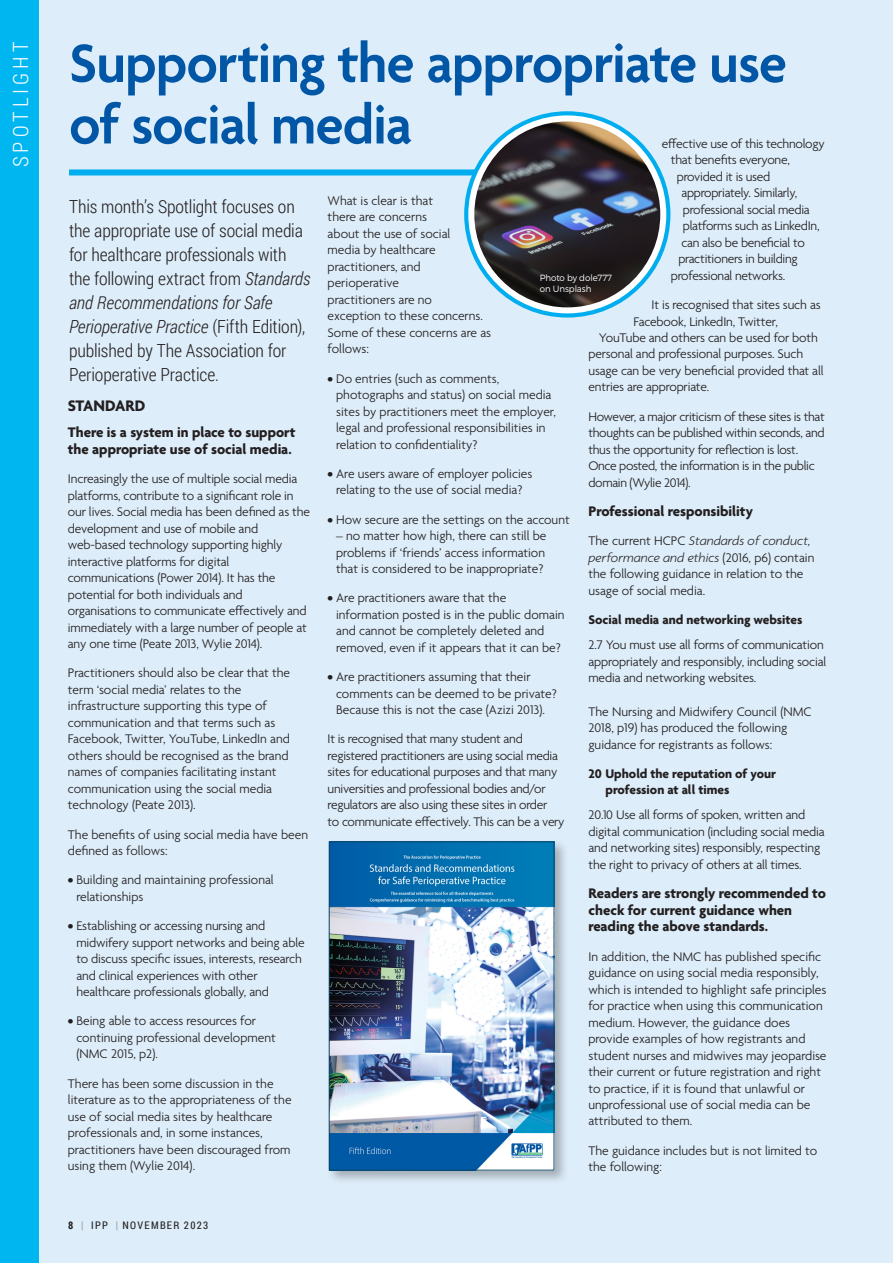
<style>
.page{position:relative;width:893px;height:1263px;background:#fff}
.page>*{position:absolute;margin:0;border:0;box-sizing:border-box;transform-origin:0 0}
.t1{font:600 58.5px/61.5px "Agenda";letter-spacing:-.015em;color:#0157a5}
.t2{font:300 21px "Roboto Condensed";letter-spacing:.195em;color:#fff}
.t3{font:300 18px/24px "Roboto Condensed";letter-spacing:-.005em;color:#231f20}
.t4{font:700 16.5px "Agenda";color:#231f20}
.t5{font:700 15px/16.5px "Agenda";color:#231f20}
.t6{font:300 13.5px/16.5px "Agenda";letter-spacing:-.01em;color:#231f20}
.t7{font:700 13.5px/16.5px "Agenda";color:#231f20}
.t8{font:10.5px "Roboto Condensed";letter-spacing:.12em;color:#231f20}
.t9{font:300 9px/10.5px "Montserrat";letter-spacing:-.01em;color:#fff;scale:.96 1}
.s1{font-style:italic}
.s2{font-weight:700}
.s3{color:#939598}
</style>
<div class="page">
<div style="left:17px;top:0;width:876px;height:1263px;background:#ddedf9"></div>
<div style="left:69px;top:169px;width:573px;height:6px;background:#00aeef"></div>
<div style="left:0;top:0;width:38px;height:1263px;background:#00b6f0"></div>
<div style="left:326px;top:838px;width:242px;height:346px;background:#231f20;opacity:.32"></div>
<img style="left:331px;top:843px;width:221px;height:325px">
<div style="left:329px;top:841px;width:225px;height:329px;border:1px solid #084566"></div>
<div style="left:464px;top:111px;width:206px;height:207px;border:16px solid #00aeef;border-radius:50%"></div>
<img style="left:471px;top:118px;width:192px;height:192px;border-radius:96px">
<div style="left:468px;top:115px;width:198px;height:198px;border:6px solid #fff;border-radius:50%"></div>
<h2 class="t2" style="left:6px;top:167px;width:127px;rotate:-90deg">SPOTLIGHT</h2>
<h1 class="t1" style="left:69px;top:36px;width:719px">Supporting the appropriate use of social media</h1>
<p class="t6" style="left:662px;top:136px;width:164px">effective use of this technology</p>
<p class="t6" style="left:671px;top:152px;width:120px">that benefits everyone,</p>
<p class="t6" style="left:677px;top:169px;width:95px">provided it is used</p>
<p class="t6" style="left:681px;top:185px;width:117px">appropriately. Similarly,</p>
<p class="t6" style="left:683px;top:202px;width:128px">professional social media</p>
<p class="t6" style="left:683px;top:218px;width:138px">platforms such as LinkedIn,</p>
<p class="t6" style="left:681px;top:235px;width:125px">can also be beneficial to</p>
<p class="t6" style="left:678px;top:251px;width:121px">practitioners in building</p>
<p class="t6" style="left:671px;top:268px;width:116px">professional networks.</p>
<p class="t6" style="left:651px;top:297px;width:171px">It is recognised that sites such as</p>
<p class="t6" style="left:633px;top:314px;width:146px">Facebook, LinkedIn, Twitter,</p>
<p class="t6" style="left:599px;top:330px;width:220px">YouTube and others can be used for both</p>
<p class="t6" style="left:588px;top:347px;width:216px">personal and professional purposes. Such</p>
<p class="t6" style="left:588px;top:363px;width:237px">usage can be very beneficial provided that all</p>
<p class="t6" style="left:588px;top:380px;width:122px">entries are appropriate.</p>
<p class="t6" style="left:588px;top:409px;width:238px">However, a major criticism of these sites is that thoughts can be published within seconds, and thus the opportunity for reflection is lost.<br>Once posted, the information is in the public domain (Wylie 2014).</p>
<p class="t5" style="left:588px;top:504px;width:166px">Professional responsibility</p>
<p class="t6" style="left:588px;top:534px;width:227px">The current HCPC <span class="s1">Standards of conduct, performance and ethics</span> (2016, p6) contain the following guidance in relation to the usage of social media.</p>
<p class="t7" style="left:588px;top:612px;width:216px">Social media and networking websites</p>
<p class="t6" style="left:588px;top:637px;width:239px">2.7 You must use all forms of communication appropriately and responsibly, including social media and networking websites.</p>
<p class="t6" style="left:588px;top:704px;width:225px">The Nursing and Midwifery Council (NMC<br>2018, p19) has produced the following guidance for registrants as follows:</p>
<p class="t7" style="left:605px;top:766px;width:172px;text-indent:-17px">20 Uphold the reputation of your profession at all times</p>
<p class="t6" style="left:588px;top:808px;width:238px">20.10 Use all forms of spoken, written and digital communication (including social media and networking sites) responsibly, respecting the right to privacy of others at all times.</p>
<p class="t5" style="left:588px;top:886px;width:239px">Readers are strongly recommended to check for current guidance when reading the above standards.</p>
<p class="t6" style="left:588px;top:949px;width:240px">In addition, the NMC has published specific guidance on using social media responsibly, which is intended to highlight safe principles for practice when using this communication medium. However, the guidance does provide examples of how registrants and student nurses and midwives may jeopardise their current or future registration and right to practice, if it is found that unlawful or unprofessional use of social media can be attributed to them.</p>
<p class="t6" style="left:588px;top:1143px;width:230px">The guidance includes but is not limited to the following:</p>
<p class="t6" style="left:328px;top:193px;width:165px">What is clear is that<br>there are concerns<br>about the use of social<br>media by healthcare practitioners, and perioperative<br>practitioners are no<br>exception to these concerns.<br>Some of these concerns are as follows:</p>
<p class="t6" style="left:336px;top:371px;width:221px;text-indent:-9px"><span class="s2">•</span> Do entries (such as comments, photographs and status) on social media sites by practitioners meet the employer, legal and professional responsibilities in relation to confidentiality?</p>
<p class="t6" style="left:328px;top:466px;width:206px;text-align:center"><span class="s2">•</span> Are users aware of employer policies relating to the use of social media?</p>
<p class="t6" style="left:328px;top:512px;width:244px"><span class="s2">•</span> How secure are the settings on the account</p>
<p class="t6" style="left:336px;top:528px;width:212px;text-align:justify">– no matter how high, there can still be problems if ‘friends’ access information that is considered to be inappropriate?</p>
<p class="t6" style="left:336px;top:591px;width:230px;text-indent:-9px"><span class="s2">•</span> Are practitioners aware that the information posted is in the public domain and cannot be completely deleted and removed, even if it appears that it can be?</p>
<p class="t6" style="left:336px;top:669px;width:222px;text-indent:-9px"><span class="s2">•</span> Are practitioners assuming that their comments can be deemed to be private?<br>Because this is not the case (Azizi 2013).</p>
<p class="t6" style="left:328px;top:732px;width:238px">It is recognised that many student and registered practitioners are using social media sites for educational purposes and that many universities and professional bodies and/or regulators are also using these sites in order<br>to communicate effectively. This can be a very</p>
<p class="t3" style="left:69px;top:194px;width:243px">This month’s Spotlight focuses on the appropriate use of social media for healthcare professionals with the following extract from <span class="s1">Standards and Recommendations for Safe Perioperative Practice</span> (Fifth Edition), published by The Association for Perioperative Practice.</p>
<p class="t9" style="left:540px;top:273px;width:76px">Photo by dole777 on Unsplash</p>
<p class="t4" style="left:68px;top:397px;width:78px">Standard</p>
<p class="t5" style="left:68px;top:425px;width:229px">There is a system in place to support the appropriate use of social media.</p>
<p class="t6" style="left:68px;top:471px;width:244px">Increasingly the use of multiple social media platforms, contribute to a significant role in our lives. Social media has been defined as the development and use of mobile and web-based technology supporting highly interactive platforms for digital communications (Power 2014). It has the potential for both individuals and organisations to communicate effectively and immediately with a large number of people at any one time (Peate 2013, Wylie 2014).</p>
<p class="t6" style="left:68px;top:665px;width:224px">Practitioners should also be clear that the term ‘social media’ relates to the infrastructure supporting this type of communication and that terms such as Facebook, Twitter, YouTube, LinkedIn and others should be recognised as the brand names of companies facilitating instant communication using the social media technology (Peate 2013).</p>
<p class="t6" style="left:68px;top:827px;width:242px">The benefits of using social media have been defined as follows:</p>
<p class="t6" style="left:76px;top:872px;width:199px;text-indent:-9px"><span class="s2">•</span> Building and maintaining professional relationships</p>
<p class="t6" style="left:76px;top:918px;width:230px;text-indent:-9px"><span class="s2">•</span> Establishing or accessing nursing and midwifery support networks and being able to discuss specific issues, interests, research and clinical experiences with other healthcare professionals globally, and</p>
<p class="t6" style="left:76px;top:1013px;width:201px;text-indent:-9px"><span class="s2">•</span> Being able to access resources for continuing professional development (NMC 2015, p2).</p>
<p class="t6" style="left:68px;top:1076px;width:225px">There has been some discussion in the literature as to the appropriateness of the use of social media sites by healthcare professionals and, in some instances, practitioners have been discouraged from using them (Wylie 2014).</p>
<p class="t8" style="left:68px;top:1218px;width:142px"><span class="s2">8</span> <span class="s3">|</span> IPP <span class="s3">|</span> NOVEMBER 2023</p>
</div>
